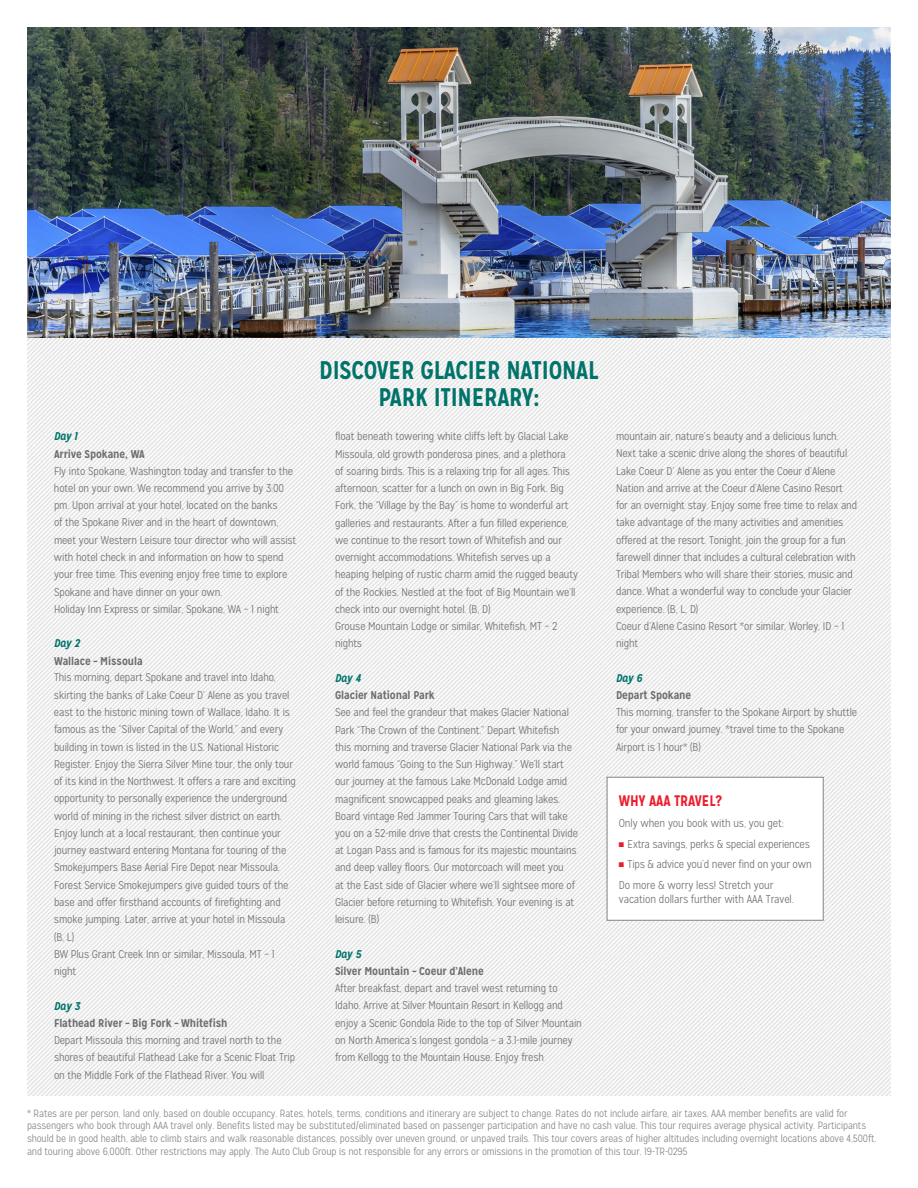
<style>
.page{position:relative;width:918px;height:1188px;background:#fff}
.page>*{position:absolute;margin:0;border:0;box-sizing:border-box;transform-origin:0 0}
.t1{font:700 25.5px/27px "Mission Gothic";letter-spacing:-.01em;color:#00736a;text-align:center;scale:.95 1}
.t2{font:700 15.3px "Mission Gothic";letter-spacing:-.01em;color:#ee1b2c;scale:.95 1}
.t3{font:300 11.4px/14px "Mission Gothic";letter-spacing:-.01em;color:#6c6d70}
.t4{font:300 11.25px/17.2px "Mission Gothic";letter-spacing:-.01em;color:#6c6d70}
.t5{font:700 11.25px "Mission Gothic";letter-spacing:-.01em;color:#6c6d70}
.t6{font:italic 700 11.25px "Mission Gothic";letter-spacing:-.015em;color:#00736a}
.t7{font:300 10.5px/12.6px "Mission Gothic";letter-spacing:-.01em;color:#808285}
.s1{font-weight:700;font-style:italic;color:#00736a}
.s2{font-weight:700}
.s3{color:#ee1b2c}
</style>
<div class="page">
<img style="left:27px;top:338px;width:864px;height:757px">
<img style="left:27px;top:27px;width:864px;height:311px">
<div style="left:607px;top:777px;width:216px;height:143px;background:#fff"></div>
<div style="left:607px;top:777px;width:217px;height:144px;border:1px solid #808285"></div>
<p class="t4" style="left:54px;top:428px;width:244px"><span class="s1">Day 1<br></span><span class="s2">Arrive Spokane, WA<br></span>Fly into Spokane, Washington today and transfer to the hotel on your own. We recommend you arrive by 3:00 pm. Upon arrival at your hotel, located on the banks<br>of the Spokane River and in the heart of downtown, meet your Western Leisure tour director who will assist with hotel check in and information on how to spend your free time. This evening enjoy free time to explore Spokane and have dinner on your own.<br>Holiday Inn Express or similar, Spokane, WA – 1 night</p>
<p class="t4" style="left:54px;top:635px;width:244px"><span class="s1">Day 2<br></span><span class="s2">Wallace – Missoula<br></span>This morning, depart Spokane and travel into Idaho, skirting the banks of Lake Coeur D’ Alene as you travel east to the historic mining town of Wallace, Idaho. It is famous as the “Silver Capital of the World,” and every building in town is listed in the U.S. National Historic Register. Enjoy the Sierra Silver Mine tour, the only tour of its kind in the Northwest. It offers a rare and exciting opportunity to personally experience the underground world of mining in the richest silver district on earth.<br>Enjoy lunch at a local restaurant, then continue your journey eastward entering Montana for touring of the Smokejumpers Base Aerial Fire Depot near Missoula.<br>Forest Service Smokejumpers give guided tours of the base and offer firsthand accounts of firefighting and smoke jumping. Later, arrive at your hotel in Missoula (B, L)<br>BW Plus Grant Creek Inn or similar, Missoula, MT – 1 night</p>
<p class="t4" style="left:54px;top:997px;width:243px"><span class="s1">Day 3<br></span><span class="s2">Flathead River – Big Fork – Whitefish<br></span>Depart Missoula this morning and travel north to the shores of beautiful Flathead Lake for a Scenic Float Trip on the Middle Fork of the Flathead River. You will</p>
<p class="t1" style="left:319px;top:357px;width:296px">DISCOVER GLACIER NATIONAL<br>PARK ITINERARY:</p>
<p class="t4" style="left:335px;top:428px;width:244px">float beneath towering white cliffs left by Glacial Lake Missoula, old growth ponderosa pines, and a plethora<br>of soaring birds. This is a relaxing trip for all ages. This afternoon, scatter for a lunch on own in Big Fork. Big Fork, the “Village by the Bay” is home to wonderful art galleries and restaurants. After a fun filled experience, we continue to the resort town of Whitefish and our overnight accommodations. Whitefish serves up a heaping helping of rustic charm amid the rugged beauty of the Rockies. Nestled at the foot of Big Mountain we’ll check into our overnight hotel. (B, D)</p>
<p class="t4" style="left:335px;top:618px;width:224px">Grouse Mountain Lodge or similar, Whitefish, MT – 2 nights</p>
<p class="t6" style="left:335px;top:671px;width:28px">Day 4</p>
<p class="t5" style="left:335px;top:688px;width:101px">Glacier National Park</p>
<p class="t4" style="left:335px;top:704px;width:245px">See and feel the grandeur that makes Glacier National Park “The Crown of the Continent.” Depart Whitefish this morning and traverse Glacier National Park via the world famous “Going to the Sun Highway.” We’ll start our journey at the famous Lake McDonald Lodge amid magnificent snowcapped peaks and gleaming lakes.<br>Board vintage Red Jammer Touring Cars that will take you on a 52-mile drive that crests the Continental Divide at Logan Pass and is famous for its majestic mountains and deep valley floors. Our motorcoach will meet you<br>at the East side of Glacier where we’ll sightsee more of Glacier before returning to Whitefish. Your evening is at leisure. (B)</p>
<p class="t6" style="left:335px;top:947px;width:28px">Day 5</p>
<p class="t5" style="left:335px;top:964px;width:150px">Silver Mountain – Coeur d’Alene</p>
<p class="t4" style="left:335px;top:980px;width:248px">After breakfast, depart and travel west returning to Idaho. Arrive at Silver Mountain Resort in Kellogg and enjoy a Scenic Gondola Ride to the top of Silver Mountain on North America’s longest gondola – a 3.1-mile journey from Kellogg to the Mountain House. Enjoy fresh</p>
<p class="t4" style="left:616px;top:428px;width:243px">mountain air, nature’s beauty and a delicious lunch.<br>Next take a scenic drive along the shores of beautiful Lake Coeur D’ Alene as you enter the Coeur d’Alene Nation and arrive at the Coeur d’Alene Casino Resort for an overnight stay. Enjoy some free time to relax and take advantage of the many activities and amenities offered at the resort. Tonight, join the group for a fun farewell dinner that includes a cultural celebration with Tribal Members who will share their stories, music and dance. What a wonderful way to conclude your Glacier experience. (B, L, D)</p>
<p class="t4" style="left:616px;top:618px;width:230px">Coeur d’Alene Casino Resort *or similar, Worley, ID – 1 night</p>
<p class="t6" style="left:616px;top:671px;width:28px">Day 6</p>
<p class="t5" style="left:616px;top:688px;width:77px">Depart Spokane</p>
<p class="t4" style="left:616px;top:704px;width:243px">This morning, transfer to the Spokane Airport by shuttle for your onward journey. *travel time to the Spokane<br>Airport is 1 hour* (B)</p>
<p class="t2" style="left:619px;top:791px;width:110px">WHY AAA TRAVEL?</p>
<p class="t3" style="left:619px;top:816px;width:167px">Only when you book with us, you get:</p>
<p class="t3" style="left:619px;top:837px;width:193px"><span class="s3">■</span> Extra savings, perks &amp; special experiences</p>
<p class="t3" style="left:619px;top:858px;width:194px"><span class="s3">■</span> Tips &amp; advice you’d never find on your own</p>
<p class="t3" style="left:619px;top:879px;width:177px">Do more &amp; worry less! Stretch your vacation dollars further with AAA Travel.</p>
<p class="t7" style="left:27px;top:1107px;width:851px">* Rates are per person, land only, based on double occupancy. Rates, hotels, terms, conditions and itinerary are subject to change. Rates do not include airfare, air taxes. AAA member benefits are valid for passengers who book through AAA travel only. Benefits listed may be substituted/eliminated based on passenger participation and have no cash value. This tour requires average physical activity. Participants should be in good health, able to climb stairs and walk reasonable distances, possibly over uneven ground, or unpaved trails. This tour covers areas of higher altitudes including overnight locations above 4,500ft. and touring above 6,000ft. Other restrictions may apply. The Auto Club Group is not responsible for any errors or omissions in the promotion of this tour. 19-TR-0295</p>
</div>
